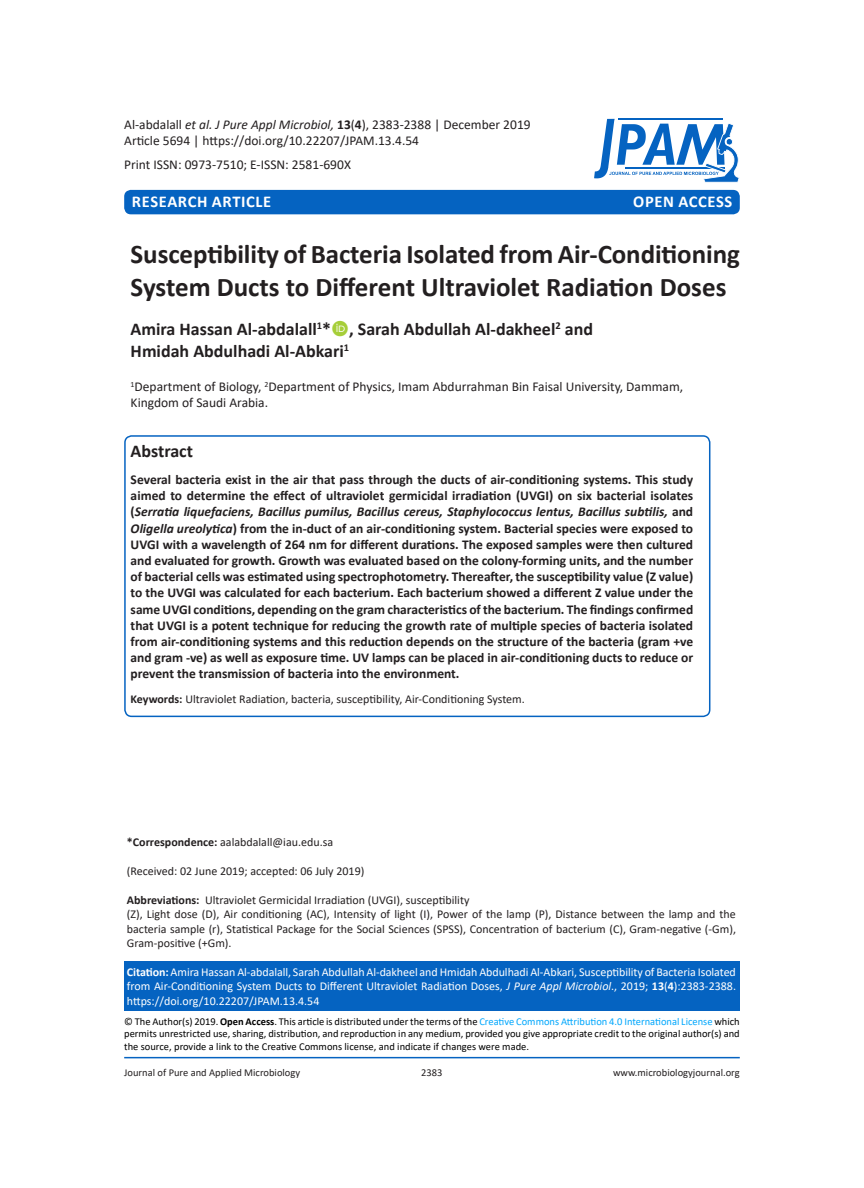
<style>
.page{position:relative;width:864px;height:1188px;background:#fff}
.page>*{position:absolute;margin:0;border:0;box-sizing:border-box;transform-origin:0 0}
.JPAM_Heading{font:700 27px/32.4px "Calibri";letter-spacing:-.005em;color:#231f20}
.JPAM_Author_Name{font:700 18px "Calibri";color:#231f20}
.JPAM_ABSTRACT{font:700 18px "Calibri";color:#231f20}
.t1{font:700 16.5px "Calibri";letter-spacing:.04em;color:#fff}
.JPAM_ABSTRACT-2{font:700 13.5px/16.2px "Calibri";color:#231f20;text-align:justify}
.JPAM_Adds___Keys{font:13.5px "Calibri";color:#231f20}
.JPAM_Body_text{font:12px/14.4px "Calibri";color:#231f20;text-align:justify}
.JPAM_Body_text-2{font:12px/14.4px "Calibri";color:#fff;text-align:justify}
.JPAM_ABSTRACT-3{font:12px "Calibri";color:#231f20}
.Body_text{font:10.5px/12.6px "Calibri";color:#000;text-align:justify}
.t2{font:10.5px "Calibri";color:#231f20}
.s1{font-style:italic}
.s2{font-weight:700}
.s3{color:#00a7fd}
</style>
<div class="page">
<div style="left:124px;top:961px;width:616px;height:50px;background:#0563c1"></div>
<hr style="left:124px;top:1057px;width:616px;height:1px;background:#0563c1">
<div style="left:124px;top:190px;width:616px;height:24px;background:#0563c1;border-radius:7px"></div>
<svg style="left:594px;top:119px;width:145px;height:64px"></svg>
<div style="left:124px;top:435px;width:586px;height:282px;border:2px solid #0563c1;border-radius:7px"></div>
<p class="JPAM_Adds___Keys" style="left:124px;top:115px;width:408px">Al-abdalall <span class="s1">et al. J Pure Appl Microbiol,</span> <span class="s2">13</span>(<span class="s2">4</span>), 2383-2388 | December 2019</p>
<p class="JPAM_Adds___Keys" style="left:124px;top:131px;width:296px">Article 5694 | https://doi.org/10.22207/JPAM.13.4.54</p>
<p class="JPAM_Adds___Keys" style="left:124px;top:155px;width:228px">Print ISSN: 0973-7510; E-ISSN: 2581-690X</p>
<p class="t1" style="left:132px;top:189px;width:141px">RESEARCH ARTICLE</p>
<p class="t1" style="left:633px;top:189px;width:101px">OPEN ACCESS</p>
<p class="JPAM_Heading" style="left:131px;top:238px;width:611px">Susceptibility of Bacteria Isolated from Air-Conditioning<br>System Ducts to Different Ultraviolet Radiation Doses</p>
<p class="JPAM_Author_Name" style="left:131px;top:317px;width:464px">Amira Hassan Al-abdalall<sup>1</sup>* , Sarah Abdullah Al-dakheel<sup>2</sup> and</p>
<p class="JPAM_Author_Name" style="left:131px;top:338px;width:220px">Hmidah Abdulhadi Al-Abkari<sup>1</sup></p>
<p class="JPAM_Adds___Keys" style="left:131px;top:377px;width:554px"><sup>1</sup>Department of Biology, <sup>2</sup>Department of Physics, Imam Abdurrahman Bin Faisal University, Dammam,</p>
<p class="JPAM_Adds___Keys" style="left:131px;top:393px;width:139px">Kingdom of Saudi Arabia.</p>
<p class="JPAM_ABSTRACT" style="left:131px;top:439px;width:64px">Abstract</p>
<p class="JPAM_ABSTRACT-2" style="left:131px;top:471px;width:564px">Several bacteria exist in the air that pass through the ducts of air-conditioning systems. This study aimed to determine the effect of ultraviolet germicidal irradiation (UVGI) on six bacterial isolates (<span class="s1">Serratia liquefaciens, Bacillus pumilus, Bacillus cereus, Staphylococcus lentus, Bacillus subtilis,</span> and <span class="s1">Oligella ureolytica</span>) from the in-duct of an air-conditioning system. Bacterial species were exposed to UVGI with a wavelength of 264 nm for different durations. The exposed samples were then cultured and evaluated for growth. Growth was evaluated based on the colony-forming units, and the number of bacterial cells was estimated using spectrophotometry. Thereafter, the susceptibility value (Z value) to the UVGI was calculated for each bacterium. Each bacterium showed a different Z value under the same UVGI conditions, depending on the gram characteristics of the bacterium. The findings confirmed that UVGI is a potent technique for reducing the growth rate of multiple species of bacteria isolated from air-conditioning systems and this reduction depends on the structure of the bacteria (gram +ve and gram -ve) as well as exposure time. UV lamps can be placed in air-conditioning ducts to reduce or prevent the transmission of bacteria into the environment.</p>
<p class="JPAM_ABSTRACT-3" style="left:131px;top:691px;width:396px"><span class="s2">Keywords:</span> Ultraviolet Radiation, bacteria, susceptibility, Air-Conditioning System.</p>
<p class="JPAM_Body_text" style="left:127px;top:835px;width:208px"><span class="s2">*Correspondence:</span> aalabdalall@iau.edu.sa</p>
<p class="JPAM_Body_text" style="left:127px;top:864px;width:239px">(Received: 02 June 2019; accepted: 06 July 2019)</p>
<p class="JPAM_Body_text" style="left:127px;top:892px;width:344px"><span class="s2">Abbreviations:</span> Ultraviolet Germicidal Irradiation (UVGI), susceptibility</p>
<p class="JPAM_Body_text" style="left:127px;top:907px;width:611px">(Z), Light dose (D), Air conditioning (AC), Intensity of light (I), Power of the lamp (P), Distance between the lamp and the bacteria sample (r), Statistical Package for the Social Sciences (SPSS), Concentration of bacterium (C), Gram-negative (-Gm), Gram-positive (+Gm).</p>
<p class="JPAM_Body_text-2" style="left:127px;top:964px;width:611px"><span class="s2">Citation:</span> Amira Hassan Al-abdalall, Sarah Abdullah Al-dakheel and Hmidah Abdulhadi Al-Abkari, Susceptibility of Bacteria Isolated from Air-Conditioning System Ducts to Different Ultraviolet Radiation Doses, <span class="s1">J Pure Appl Microbiol</span>., 2019; <span class="s2">13</span>(<span class="s2">4</span>):2383-2388. https://doi.org/10.22207/JPAM.13.4.54</p>
<p class="Body_text" style="left:124px;top:1015px;width:617px">© The Author(s) 2019. <span class="s2">Open Access</span>. This article is distributed under the terms of the <span class="s3">Creative Commons Attribution 4.0 International License</span> which permits unrestricted use, sharing, distribution, and reproduction in any medium, provided you give appropriate credit to the original author(s) and the source, provide a link to the Creative Commons license, and indicate if changes were made.</p>
<p class="t2" style="left:124px;top:1065px;width:177px">Journal of Pure and Applied Microbiology</p>
<p class="t2" style="left:421px;top:1065px;width:23px">2383</p>
<p class="t2" style="left:613px;top:1065px;width:128px">www.microbiologyjournal.org</p>
</div>
